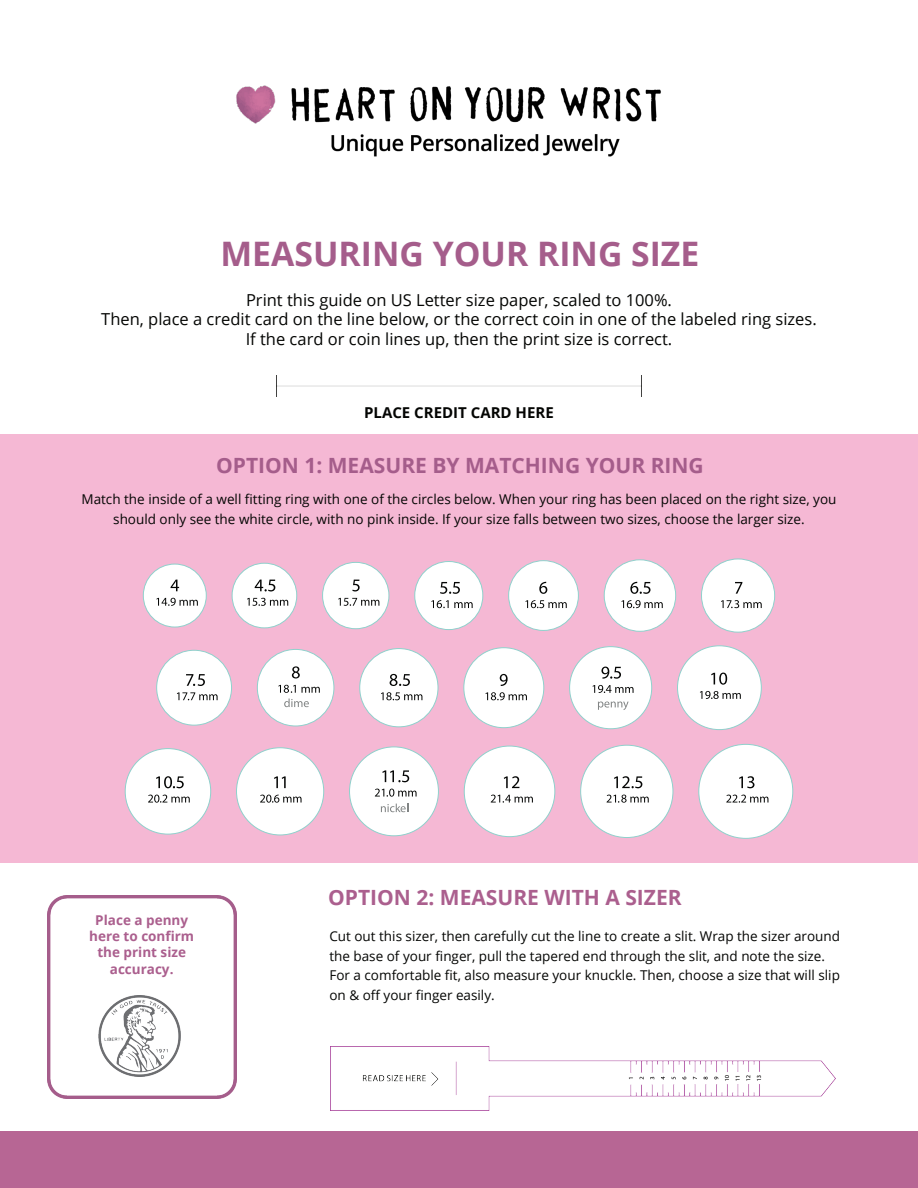
<style>
.page{position:relative;width:918px;height:1188px;background:#fff}
.page>*{position:absolute;margin:0;border:0;box-sizing:border-box;transform-origin:0 0}
.t1{font:700 33.75px "Open Sans";color:#a55d8b}
.t2{font:700 21px "Open Sans";color:#a55d8b}
.t3{font:700 21px "Open Sans";color:#ab5f8e}
.t4{font:16.5px/19.8px "Open Sans";color:#040503;text-align:center}
.t5{font:700 15px "Open Sans";color:#040503}
.t6{font:13.5px/19.5px "Open Sans";color:#040503}
.t7{font:700 13.5px/16.2px "Open Sans";color:#ab5f8e;text-align:center}
</style>
<div class="page">
<div style="left:0;top:434px;width:918px;height:429px;background:#f5b8d4"></div>
<div style="left:0;top:1131px;width:918px;height:57px;background:#b76694"></div>
<div style="left:257px;top:649px;width:77px;height:77px;background:#fff;border-radius:50%"></div>
<div style="left:257px;top:649px;width:77px;height:77px;border:1px solid #8fd1cc;border-radius:50%"></div>
<svg style="left:292px;top:666px;width:8px;height:13px"></svg>
<svg style="left:278px;top:685px;width:42px;height:8px"></svg>
<svg style="left:284px;top:699px;width:25px;height:8px"></svg>
<div style="left:360px;top:649px;width:78px;height:78px;background:#fff;border-radius:50%"></div>
<div style="left:360px;top:648px;width:78px;height:79px;border:1px solid #8fd1cc;border-radius:50%"></div>
<svg style="left:390px;top:674px;width:20px;height:12px"></svg>
<svg style="left:381px;top:692px;width:41px;height:8px"></svg>
<div style="left:464px;top:648px;width:80px;height:80px;background:#fff;border-radius:50%"></div>
<div style="left:464px;top:648px;width:80px;height:80px;border:1px solid #8fd1cc;border-radius:50%"></div>
<svg style="left:500px;top:674px;width:8px;height:12px"></svg>
<svg style="left:486px;top:692px;width:41px;height:8px"></svg>
<div style="left:570px;top:647px;width:82px;height:82px;background:#fff;border-radius:50%"></div>
<div style="left:569px;top:646px;width:83px;height:83px;border:1px solid #8fd1cc;border-radius:50%"></div>
<svg style="left:598px;top:702px;width:31px;height:8px"></svg>
<svg style="left:601px;top:667px;width:20px;height:12px"></svg>
<svg style="left:593px;top:685px;width:41px;height:8px"></svg>
<div style="left:678px;top:646px;width:83px;height:84px;background:#fff;border-radius:50%"></div>
<svg style="left:711px;top:673px;width:16px;height:12px"></svg>
<svg style="left:700px;top:691px;width:41px;height:8px"></svg>
<div style="left:157px;top:650px;width:75px;height:75px;background:#fff;border-radius:50%"></div>
<div style="left:156px;top:650px;width:76px;height:75px;border:1px solid #8fd1cc;border-radius:50%"></div>
<svg style="left:186px;top:674px;width:19px;height:12px"></svg>
<svg style="left:177px;top:692px;width:41px;height:8px"></svg>
<div style="left:702px;top:559px;width:73px;height:73px;background:#fff;border-radius:50%"></div>
<div style="left:701px;top:559px;width:74px;height:73px;border:1px solid #8fd1cc;border-radius:50%"></div>
<svg style="left:735px;top:582px;width:7px;height:12px"></svg>
<svg style="left:721px;top:600px;width:41px;height:8px"></svg>
<div style="left:143px;top:564px;width:63px;height:63px;background:#fff;border-radius:50%"></div>
<div style="left:143px;top:564px;width:63px;height:63px;border:1px solid #8fd1cc;border-radius:50%"></div>
<svg style="left:171px;top:580px;width:8px;height:11px"></svg>
<svg style="left:156px;top:598px;width:42px;height:8px"></svg>
<div style="left:415px;top:562px;width:68px;height:68px;background:#fff;border-radius:50%"></div>
<div style="left:415px;top:561px;width:68px;height:69px;border:1px solid #8fd1cc;border-radius:50%"></div>
<svg style="left:440px;top:582px;width:20px;height:12px"></svg>
<svg style="left:431px;top:600px;width:42px;height:8px"></svg>
<div style="left:232px;top:563px;width:65px;height:65px;background:#fff;border-radius:50%"></div>
<div style="left:232px;top:563px;width:65px;height:65px;border:1px solid #8fd1cc;border-radius:50%"></div>
<svg style="left:255px;top:580px;width:20px;height:11px"></svg>
<svg style="left:247px;top:598px;width:41px;height:8px"></svg>
<div style="left:509px;top:561px;width:69px;height:69px;background:#fff;border-radius:50%"></div>
<div style="left:508px;top:560px;width:71px;height:71px;border:1px solid #8fd1cc;border-radius:50%"></div>
<svg style="left:539px;top:582px;width:8px;height:12px"></svg>
<svg style="left:526px;top:600px;width:41px;height:8px"></svg>
<div style="left:323px;top:562px;width:66px;height:67px;background:#fff;border-radius:50%"></div>
<div style="left:322px;top:562px;width:67px;height:67px;border:1px solid #8fd1cc;border-radius:50%"></div>
<svg style="left:352px;top:580px;width:8px;height:11px"></svg>
<svg style="left:338px;top:598px;width:41px;height:8px"></svg>
<div style="left:604px;top:560px;width:72px;height:71px;background:#fff;border-radius:50%"></div>
<div style="left:604px;top:560px;width:72px;height:71px;border:1px solid #8fd1cc;border-radius:50%"></div>
<svg style="left:630px;top:582px;width:21px;height:12px"></svg>
<svg style="left:622px;top:600px;width:41px;height:8px"></svg>
<div style="left:125px;top:749px;width:86px;height:85px;background:#fff;border-radius:50%"></div>
<svg style="left:156px;top:776px;width:28px;height:12px"></svg>
<svg style="left:148px;top:795px;width:42px;height:8px"></svg>
<div style="left:237px;top:748px;width:87px;height:87px;background:#fff;border-radius:50%"></div>
<svg style="left:274px;top:776px;width:12px;height:12px"></svg>
<svg style="left:260px;top:795px;width:42px;height:8px"></svg>
<div style="left:350px;top:747px;width:88px;height:89px;background:#fff;border-radius:50%"></div>
<svg style="left:381px;top:804px;width:27px;height:8px"></svg>
<svg style="left:382px;top:770px;width:27px;height:12px"></svg>
<svg style="left:375px;top:789px;width:42px;height:8px"></svg>
<div style="left:581px;top:745px;width:92px;height:93px;background:#fff;border-radius:50%"></div>
<svg style="left:614px;top:776px;width:28px;height:12px"></svg>
<svg style="left:607px;top:795px;width:42px;height:8px"></svg>
<div style="left:464px;top:746px;width:91px;height:91px;background:#fff;border-radius:50%"></div>
<svg style="left:504px;top:776px;width:15px;height:12px"></svg>
<svg style="left:491px;top:795px;width:42px;height:8px"></svg>
<div style="left:699px;top:744px;width:94px;height:94px;background:#fff;border-radius:50%"></div>
<svg style="left:739px;top:776px;width:16px;height:12px"></svg>
<svg style="left:726px;top:795px;width:42px;height:8px"></svg>
<img style="left:48px;top:896px;width:188px;height:203px">
<img style="left:276px;top:375px;width:366px;height:22px">
<img style="left:330px;top:1046px;width:506px;height:64px">
<img style="left:99px;top:995px;width:81px;height:81px">
<img style="left:236px;top:85px;width:425px;height:72px">
<h1 class="t1" style="left:221px;top:230px;width:480px">MEASURING YOUR RING SIZE</h1>
<p class="t4" style="left:101px;top:289px;width:717px">Print this guide on US Letter size paper, scaled to 100%.<br>Then, place a credit card on the line below, or the correct coin in one of the labeled ring sizes.<br>If the card or coin lines up, then the print size is correct.</p>
<p class="t5" style="left:364px;top:402px;width:191px">PLACE CREDIT CARD HERE</p>
<h2 class="t2" style="left:216px;top:451px;width:489px">OPTION 1: MEASURE BY MATCHING YOUR RING</h2>
<p class="t6" style="left:82px;top:489px;width:756px;text-align:center">Match the inside of a well fitting ring with one of the circles below. When your ring has been placed on the right size, you should only see the white circle, with no pink inside. If your size falls between two sizes, choose the larger size.</p>
<p class="t7" style="left:89px;top:912px;width:107px">Place a penny here to confirm the print size accuracy.</p>
<h2 class="t3" style="left:328px;top:882px;width:355px">OPTION 2: MEASURE WITH A SIZER</h2>
<p class="t6" style="left:329px;top:926px;width:512px">Cut out this sizer, then carefully cut the line to create a slit. Wrap the sizer around the base of your finger, pull the tapered end through the slit, and note the size.<br>For a comfortable fit, also measure your knuckle. Then, choose a size that will slip on &amp; off your finger easily.</p>
</div>
